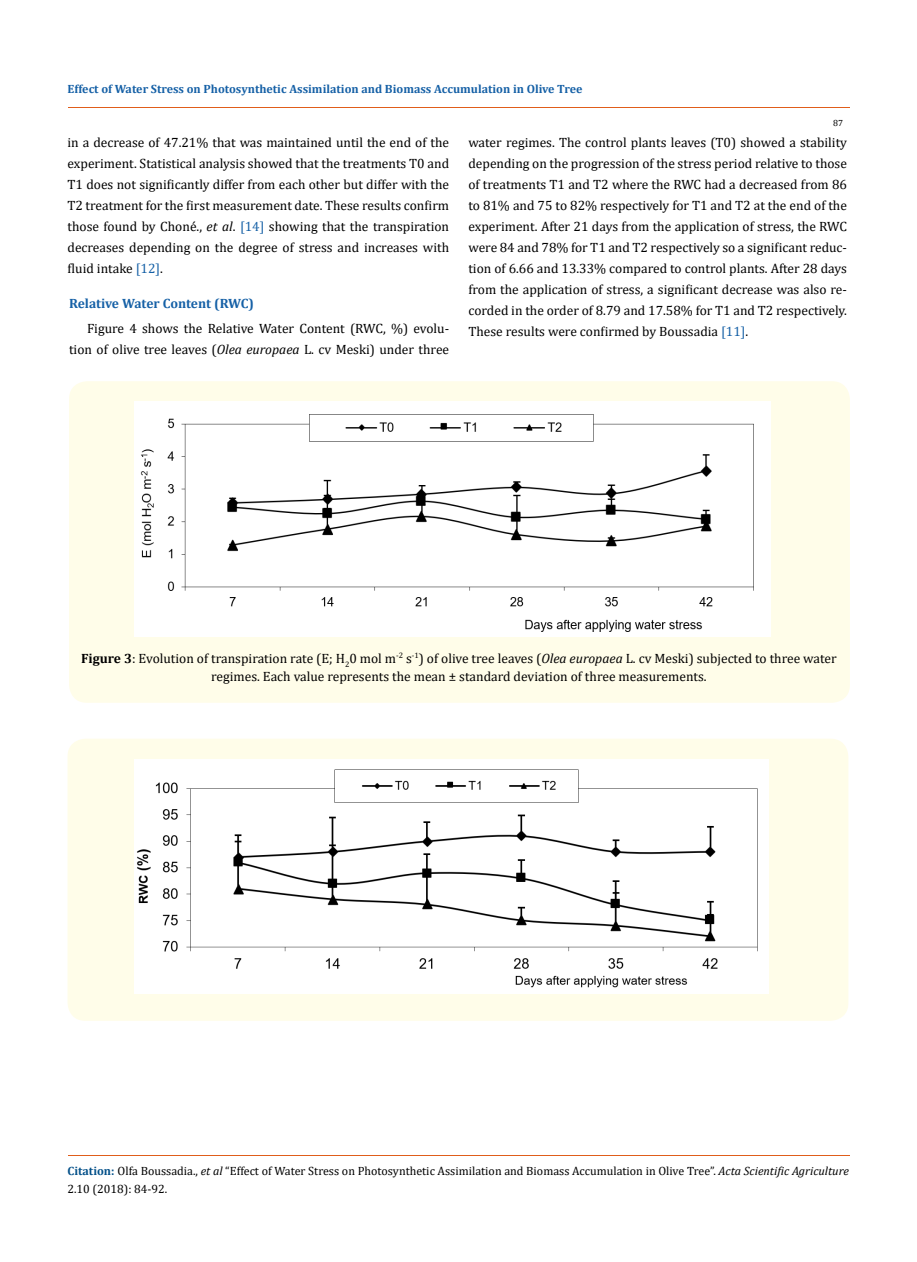
<style>
.page{position:relative;width:917px;height:1262px;background:#fff}
.page>*{position:absolute;margin:0;border:0;box-sizing:border-box;transform-origin:0 0}
.t1{font:13.5px/21px "Cambria";color:#000;text-align:justify}
.t2{font:700 13.5px "Cambria";color:#1560a6}
.t3{font:12px/18px "Cambria";color:#000}
.t4{font:700 12px "Cambria";color:#1560a6}
.t5{font:9px "Cambria";color:#000}
.s1{font-style:italic}
.s2{color:#1560a6}
.s3{font-weight:700}
.s4{font-weight:700;color:#035089}
</style>
<div class="page">
<div style="left:69px;top:381px;width:780px;height:322px;background:#fffde9;border-radius:18px"></div>
<div style="left:135px;top:402px;width:635px;height:234px;background:#fff"></div>
<div style="left:68px;top:738px;width:780px;height:282px;background:#fffde9;border-radius:18px"></div>
<img style="left:135px;top:759px;width:633px;height:234px">
<hr style="left:68px;top:108px;width:781px;height:1px;background:#e05d1a">
<hr style="left:68px;top:1155px;width:781px;height:1px;background:#e05d1a">
<p class="t4" style="left:68px;top:81px;width:516px">Effect of Water Stress on Photosynthetic Assimilation and Biomass Accumulation in Olive Tree</p>
<p class="t5" style="left:833px;top:118px;width:11px">87</p>
<p class="t1" style="left:68px;top:132px;width:383px">in a decrease of 47.21% that was maintained until the end of the experiment. Statistical analysis showed that the treatments T0 and T1 does not significantly differ from each other but differ with the T2 treatment for the first measurement date. These results confirm those found by Choné., <span class="s1">et al</span>. <span class="s2">[14]</span> showing that the transpiration decreases depending on the degree of stress and increases with fluid intake <span class="s2">[12]</span>.</p>
<p class="t1" style="left:468px;top:132px;width:380px">water regimes. The control plants leaves (T0) showed a stability depending on the progression of the stress period relative to those of treatments T1 and T2 where the RWC had a decreased from 86 to 81% and 75 to 82% respectively for T1 and T2 at the end of the experiment. After 21 days from the application of stress, the RWC were 84 and 78% for T1 and T2 respectively so a significant reduc&shy;tion of 6.66 and 13.33% compared to control plants. After 28 days from the application of stress, a significant decrease was also re&shy;corded in the order of 8.79 and 17.58% for T1 and T2 respectively.</p>
<p class="t1" style="left:87px;top:317px;width:363px">Figure 4 shows the Relative Water Content (RWC, %) evolu-</p>
<p class="t1" style="left:468px;top:321px;width:281px">These results were confirmed by Boussadia <span class="s2">[11]</span>.</p>
<p class="t1" style="left:69px;top:338px;width:381px">tion of olive tree leaves (<span class="s1">Olea europaea</span> L. cv Meski) under three</p>
<p class="t2" style="left:69px;top:293px;width:186px">Relative Water Content (RWC)</p>
<p class="t1" style="left:81px;top:649px;width:757px;line-height:18px;text-align:center"><span class="s3">Figure 3</span>: Evolution of transpiration rate (E; H<sub>2</sub>0 mol m<sup>-2</sup> s<sup>-1</sup>) of olive tree leaves (<span class="s1">Olea europaea</span> L. cv Meski) subjected to three water regimes. Each value represents the mean ± standard deviation of three measurements.</p>
<p class="t3" style="left:67px;top:1161px;width:783px"><span class="s4">Citation:</span> Olfa Boussadia., <span class="s1">et al</span> “Effect of Water Stress on Photosynthetic Assimilation and Biomass Accumulation in Olive Tree”. <span class="s1">Acta Scientific Agriculture<br></span>2.10 (2018): 84-92.</p>
</div>
